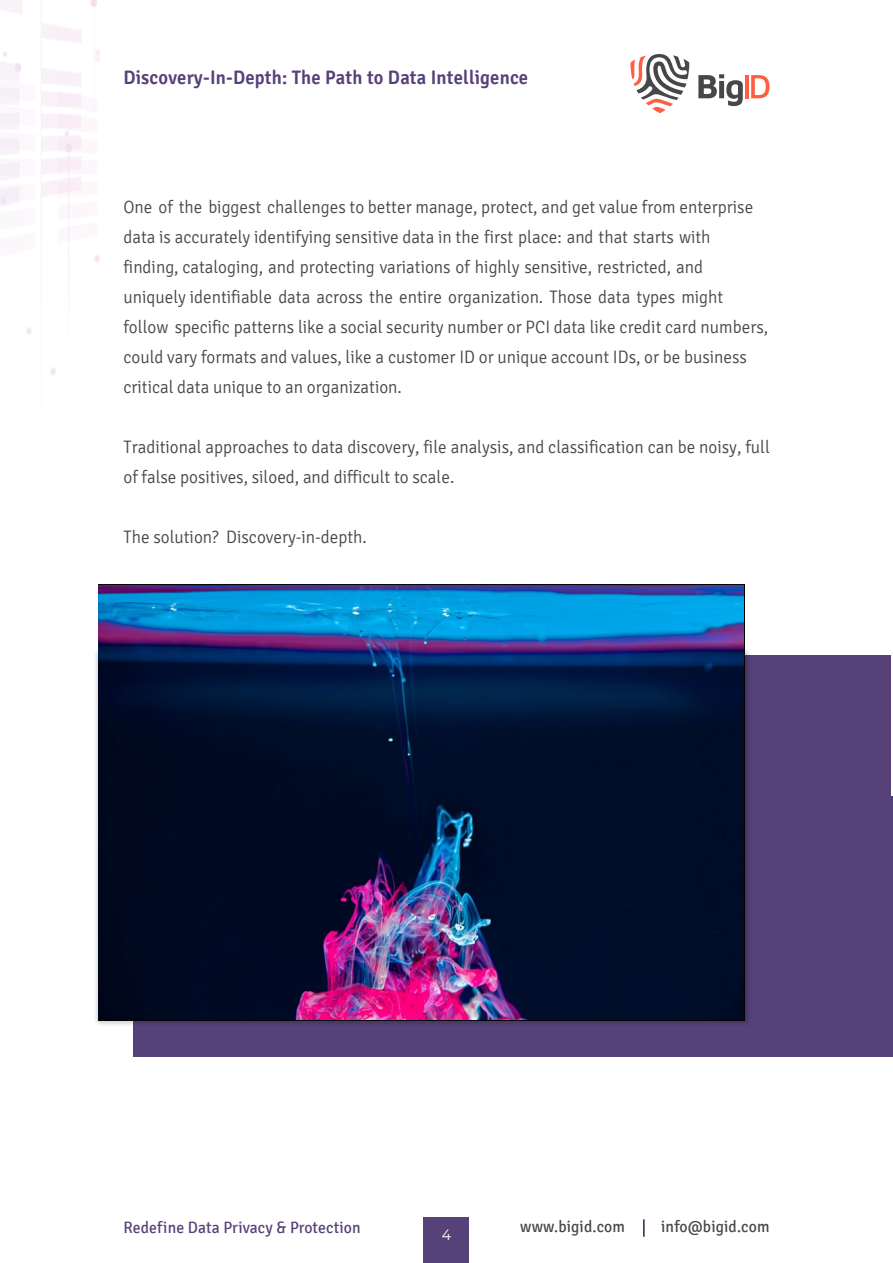
<style>
.page{position:relative;width:893px;height:1263px;background:#fff}
.page>*{position:absolute;margin:0;border:0;box-sizing:border-box;transform-origin:0 0}
.t1{font:600 19.5px "Signika";letter-spacing:.01em;color:#564179;scale:.95 1}
.t2{font:300 18px/30px "Signika";color:#47474a;scale:.95 1}
.t3{font:16.5px "Signika";letter-spacing:.01em;color:#564179;scale:.95 1}
.t4{font:16.5px "Signika";letter-spacing:.01em;color:#47474a;scale:.95 1}
.t5{font:15px "Montserrat";color:#fff;scale:.95 1}
</style>
<div class="page">
<div style="left:424px;top:1217px;width:45px;height:46px;background:#564179"></div>
<svg style="left:698px;top:74px;width:45px;height:32px"></svg>
<hr style="left:745px;top:75px;width:4px;height:23px;background:#ff5e43">
<svg style="left:751px;top:75px;width:18px;height:23px"></svg>
<svg style="left:630px;top:54px;width:59px;height:59px"></svg>
<svg style="left:643px;top:1219px;width:2px;height:18px"></svg>
<div style="left:133px;top:796px;width:760px;height:261px;background:#564179"></div>
<div style="left:131px;top:655px;width:760px;height:335px;background:#564179"></div>
<div style="left:93px;top:646px;width:659px;height:381px;background:#000;opacity:.2"></div>
<img style="left:98px;top:585px;width:645px;height:434px">
<img style="left:0;top:0;width:100px;height:839px">
<p class="t1" style="left:123px;top:66px;width:427px">Discovery-In-Depth: The Path to Data Intelligence</p>
<p class="t2" style="left:123px;top:193px;width:680px">One of the biggest challenges to better manage, protect, and get value from enterprise data is accurately identifying sensitive data in the first place: and that starts with finding, cataloging, and protecting variations of highly sensitive, restricted, and uniquely identifiable data across the entire organization. Those data types might follow specific patterns like a social security number or PCI data like credit card numbers, could vary formats and values, like a customer ID or unique account IDs, or be business critical data unique to an organization.</p>
<p class="t2" style="left:123px;top:433px;width:682px">Traditional approaches to data discovery, file analysis, and classification can be noisy, full of false positives, siloed, and difficult to scale.</p>
<p class="t2" style="left:123px;top:523px;width:258px">The solution? Discovery-in-depth.</p>
<p class="t3" style="left:123px;top:1218px;width:251px">Redefine Data Privacy &amp; Protection</p>
<p class="t4" style="left:520px;top:1217px;width:112px">www.bigid.com</p>
<p class="t4" style="left:661px;top:1217px;width:116px">info@bigid.com</p>
<p class="t5" style="left:442px;top:1224px;width:11px">4</p>
</div>
